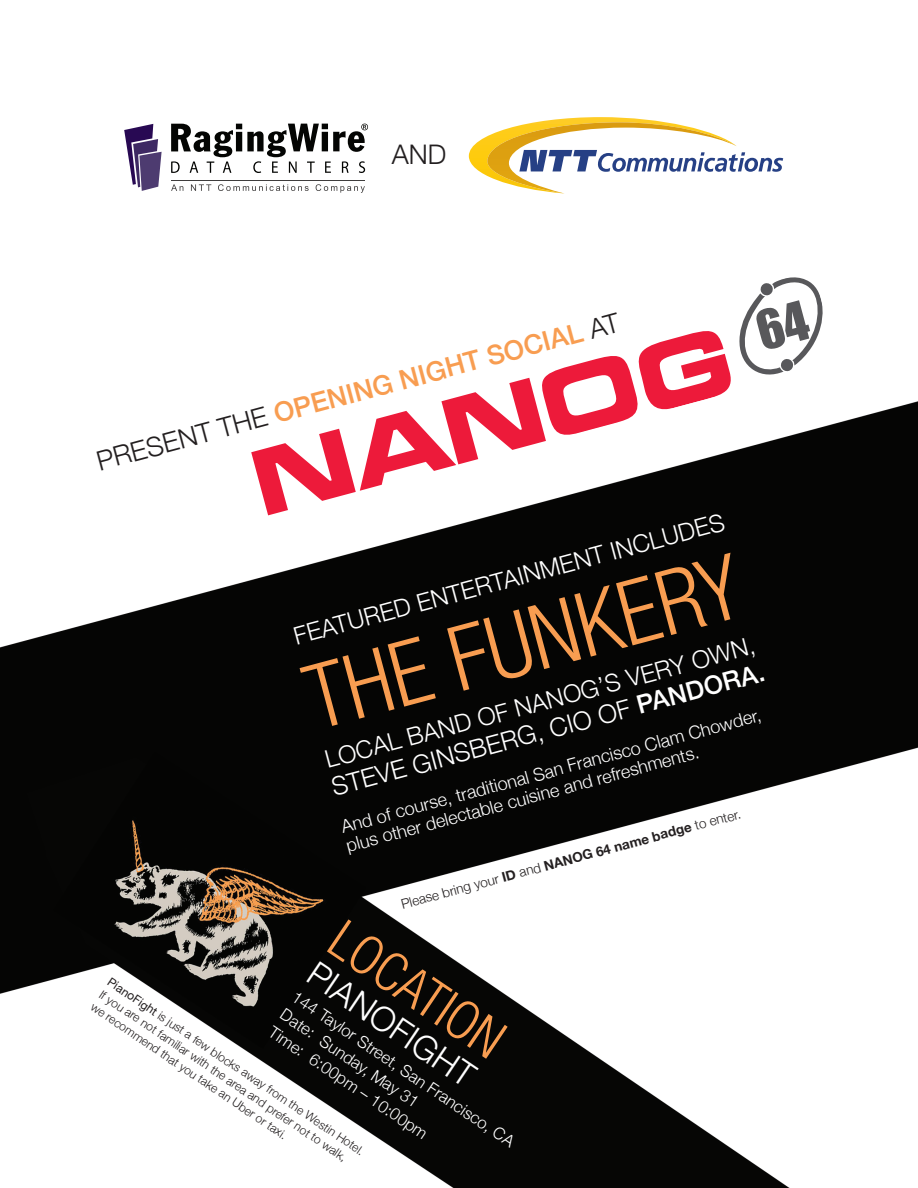
<style>
.page{position:relative;width:918px;height:1188px;background:#fff}
.page>*{position:absolute;margin:0;border:0;box-sizing:border-box;transform-origin:0 0}
.t1{font:300 condensed 90px "Helvetica Neue LT";color:#f89d51}
.t2{font:300 condensed 54px "Helvetica Neue LT";color:#f89d51}
.t3{font:300 33.75px "Helvetica Neue";color:#fff}
.t4{font:500 27px "Helvetica Neue";color:#f89d51}
.t5{font:300 27px "Helvetica Neue";color:#231f20}
.t6{font:300 25.5px "Helvetica Neue";color:#fff}
.t7{font:300 24.45px "Helvetica Neue";color:#fff}
.t8{font:300 18px/19.8px "Helvetica Neue";color:#fff}
.t9{font:300 16.5px "Helvetica Neue";color:#fff}
.t10{font:300 13.5px "Helvetica Neue";color:#231f20}
.t11{font:300 12px/15px "Helvetica Neue";color:#231f20}
.s1{font-weight:300;color:#231f20}
.s2{font-weight:500}
.s3{font-weight:700}
.s4{font-weight:400}
</style>
<div class="page">
<img style="left:0;top:401px;width:918px;height:787px">
<svg style="left:124px;top:124px;width:38px;height:67px"></svg>
<svg style="left:171px;top:124px;width:197px;height:49px"></svg>
<hr style="left:171px;top:180px;width:194px;height:1px;background:#3f3d3d">
<svg style="left:171px;top:184px;width:12px;height:7px"></svg>
<svg style="left:191px;top:184px;width:20px;height:7px"></svg>
<svg style="left:218px;top:184px;width:91px;height:7px"></svg>
<svg style="left:316px;top:184px;width:49px;height:9px"></svg>
<svg style="left:469px;top:117px;width:314px;height:77px"></svg>
<svg style="left:251px;top:277px;width:577px;height:238px"></svg>
<p class="t5" style="left:392px;top:138px;width:56px">AND</p>
<p class="t4" style="left:92px;top:441px;width:541px;rotate:-15deg"><span class="s1">PRESENT THE</span> OPENING NIGHT SOCIAL <span class="s1">AT</span></p>
<p class="t7" style="left:290px;top:622px;width:446px;rotate:-15deg">FEATURED ENTERTAINMENT INCLUDES</p>
<p class="t1" style="left:294px;top:650px;width:448px;rotate:-15deg">THE FUNKERY</p>
<p class="t7" style="left:322px;top:745px;width:446px;rotate:-15deg">LOCAL BAND OF NANOG’S VERY OWN,</p>
<p class="t6" style="left:328px;top:772px;width:448px;rotate:-15deg">STEVE GINSBERG, CIO OF <span class="s2">PANDORA.</span></p>
<p class="t8" style="left:339px;top:817px;width:435px;rotate:-15deg">And of course, traditional San Francisco Clam Chowder, plus other delectable cuisine and refreshments.</p>
<p class="t10" style="left:399px;top:896px;width:353px;rotate:-15deg">Please bring your <span class="s3">ID</span> and <span class="s3">NANOG 64 name badge</span> to enter.</p>
<p class="t2" style="left:352px;top:908px;width:200px;rotate:34deg">LOCATION</p>
<p class="t3" style="left:323px;top:953px;width:195px;rotate:34deg">PIANOFIGHT</p>
<p class="t11" style="left:113px;top:974px;width:308px;rotate:34deg"><span class="s4">PianoFight</span> is just a few blocks away from the Westin Hotel.<br>If you are not familiar with the area and prefer not to walk, we recommend that you take an Uber or taxi.</p>
<p class="t9" style="left:299px;top:987px;width:266px;rotate:34deg">144 Taylor Street, San Francisco, CA</p>
<p class="t9" style="left:288px;top:1004px;width:165px;rotate:34deg">Date: Sunday, May 31</p>
<p class="t9" style="left:276px;top:1022px;width:189px;rotate:34deg">Time: 6:00pm – 10:00pm</p>
</div>
